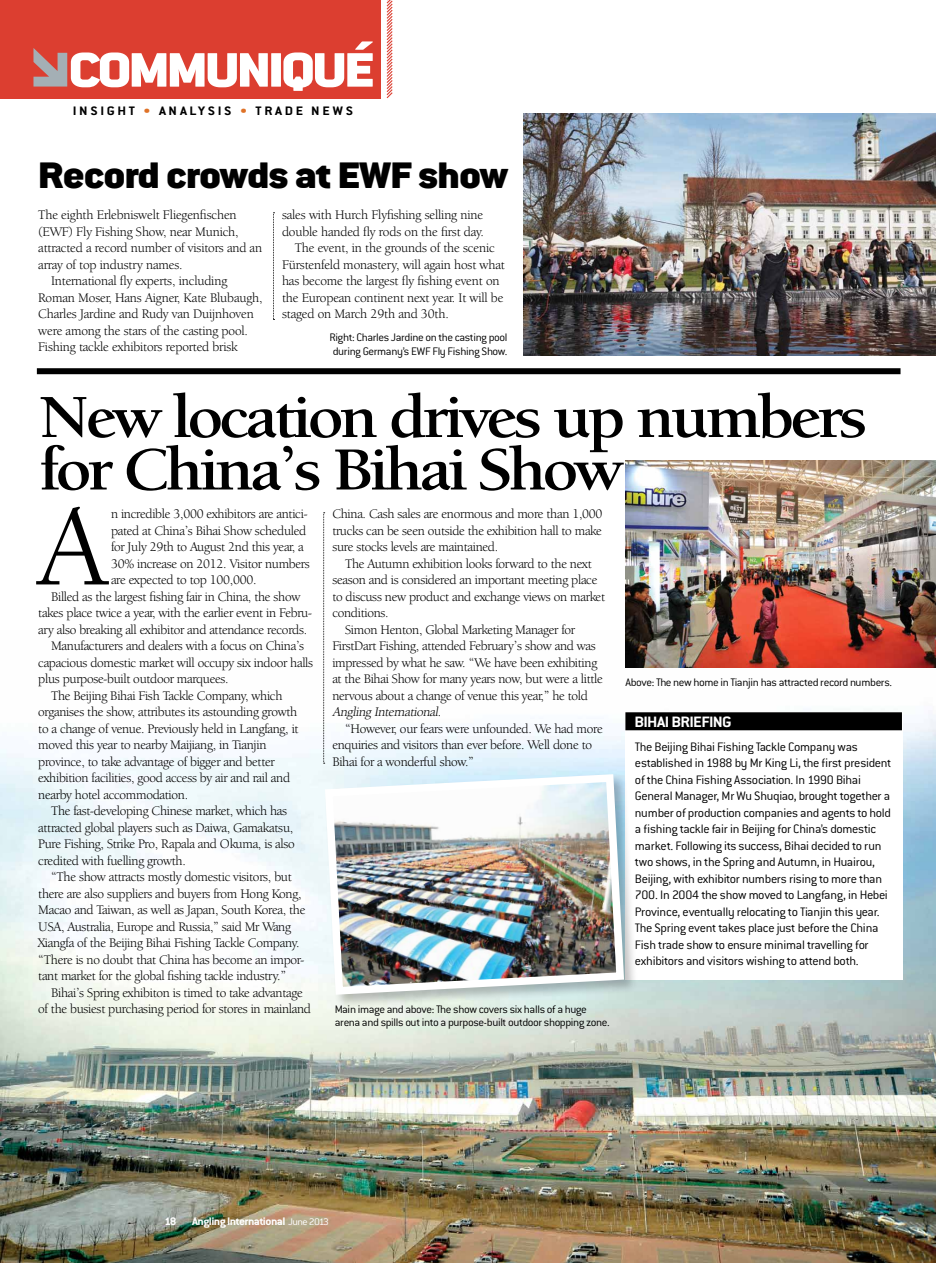
<style>
.page{position:relative;width:936px;height:1263px;background:#fff}
.page>*{position:absolute;margin:0;border:0;box-sizing:border-box;transform-origin:0 0}
.t1{font:117.6px "Berkeley Oldstyle IT Cby BT";color:#000}
.t2{font:700 63px/52.5px "Berkeley Oldstyle IT Cby BT";letter-spacing:-.05em;color:#000;scale:1.09 1}
.t3{font:900 53.1px "Conduit ITC";letter-spacing:-.04em;color:#fff;scale:1.1 1}
.t4{font:900 40.5px "Conduit ITC";letter-spacing:-.01em;color:#000;scale:1.08 1}
.t5{font:700 16.5px "Conduit ITC";letter-spacing:-.03em;color:#fff;scale:1.1 1}
.t6{font:13.5px/16.5px "Berkeley Oldstyle IT Cby BT";letter-spacing:-.02em;color:#000;text-align:justify}
.t7{font:300 13.5px/16.5px "Conduit ITC";letter-spacing:-.025em;color:#000}
.t8{font:700 13.5px "Conduit ITC";letter-spacing:.175em;color:#000;scale:1.14 1}
.t9{font:italic 13.5px "Berkeley Oldstyle IT Cby BT";color:#000}
.t10{font:300 12px/13.5px "Conduit ITC";letter-spacing:-.035em;color:#000;scale:1.04 1}
.t11{font:700 12px "Conduit ITC";letter-spacing:-.04em;color:#fff;scale:1.1 1}
.s1{color:#df7227}
.s2{font-style:normal}
.s3{font-weight:300;font-size:10.5px}
</style>
<div class="page">
<div style="left:0;top:0;width:380px;height:98px;background:#dc3e30"></div>
<svg style="left:33px;top:48px;width:34px;height:39px"></svg>
<svg style="left:386px;top:0;width:7px;height:99px"></svg>
<img style="left:0;top:715px;width:935px;height:548px">
<svg style="left:323px;top:512px;width:2px;height:252px"></svg>
<svg style="left:273px;top:212px;width:1px;height:108px"></svg>
<div style="left:37px;top:368px;width:863px;height:6px;background:#000"></div>
<img style="left:524px;top:113px;width:411px;height:242px">
<div style="left:625px;top:712px;width:277px;height:268px;background:#fff"></div>
<div style="left:625px;top:712px;width:276px;height:18px;background:#000"></div>
<img style="left:625px;top:460px;width:310px;height:208px">
<div style="left:323px;top:772px;width:314px;height:236px;background:#000;opacity:.25"></div>
<img style="left:321px;top:770px;width:307px;height:229px">
<h3 class="t3" style="left:69px;top:38px;width:279px">COMMUNIQUÉ</h3>
<p class="t8" style="left:73px;top:103px;width:247px">INSI GHT <span class="s1">•</span> ANALYSI S <span class="s1">•</span> TRADE NEWS</p>
<h3 class="t4" style="left:38px;top:151px;width:436px">Record crowds at EWF show</h3>
<p class="t6" style="left:38px;top:207px;width:200px">The eighth Erlebniswelt Fliegenfischen</p>
<p class="t6" style="left:38px;top:223px;width:202px">(EWF) Fly Fishing Show, near Munich,</p>
<p class="t6" style="left:38px;top:240px;width:225px">attracted a record number of visitors and an</p>
<p class="t6" style="left:38px;top:256px;width:146px">array of top industry names.</p>
<p class="t6" style="left:51px;top:273px;width:178px">International fly experts, including</p>
<p class="t6" style="left:38px;top:289px;width:226px">Roman Moser, Hans Aigner, Kate Blubaugh,</p>
<p class="t6" style="left:38px;top:306px;width:217px">Charles Jardine and Rudy van Duijnhoven</p>
<p class="t6" style="left:38px;top:322px;width:211px">were among the stars of the casting pool.</p>
<p class="t6" style="left:38px;top:339px;width:201px">Fishing tackle exhibitors reported brisk</p>
<p class="t6" style="left:282px;top:207px;width:203px">sales with Hurch Flyfishing selling nine</p>
<p class="t6" style="left:282px;top:223px;width:203px">double handed fly rods on the first day.</p>
<p class="t6" style="left:295px;top:240px;width:201px">The event, in the grounds of the scenic</p>
<p class="t6" style="left:282px;top:256px;width:224px">Fürstenfeld monastery, will again host what</p>
<p class="t6" style="left:282px;top:273px;width:219px">has become the largest fly fishing event on</p>
<p class="t6" style="left:282px;top:289px;width:223px">the European continent next year. It will be</p>
<p class="t6" style="left:282px;top:306px;width:168px">staged on March 29th and 30th.</p>
<p class="t10" style="left:329px;top:331px;width:172px">Right: Charles Jardine on the casting pool during Germany’s EWF Fly Fishing Show.</p>
<h2 class="t2" style="left:39px;top:390px;width:760px">New location drives up numbers for China’s Bihai Show</h2>
<h1 class="t1" style="left:38px;top:477px;width:71px">A</h1>
<p class="t6" style="left:111px;top:506px;width:198px">n incredible 3,000 exhibitors are antici-</p>
<p class="t6" style="left:111px;top:522px;width:197px">pated at China’s Bihai Show scheduled</p>
<p class="t6" style="left:111px;top:539px;width:194px">for July 29th to August 2nd this year, a</p>
<p class="t6" style="left:111px;top:555px;width:200px">30% increase on 2012. Visitor numbers</p>
<p class="t6" style="left:111px;top:572px;width:147px">are expected to top 100,000.</p>
<p class="t6" style="left:51px;top:588px;width:251px">Billed as the largest fishing fair in China, the show</p>
<p class="t6" style="left:38px;top:605px;width:275px">takes place twice a year, with the earlier event in Febru-</p>
<p class="t6" style="left:38px;top:621px;width:270px">ary also breaking all exhibitor and attendance records.</p>
<p class="t6" style="left:51px;top:638px;width:254px">Manufacturers and dealers with a focus on China’s</p>
<p class="t6" style="left:38px;top:654px;width:276px">capacious domestic market will occupy six indoor halls</p>
<p class="t6" style="left:38px;top:671px;width:192px">plus purpose-built outdoor marquees.</p>
<p class="t6" style="left:51px;top:687px;width:233px">The Beijing Bihai Fish Tackle Company, which</p>
<p class="t6" style="left:38px;top:704px;width:260px">organises the show, attributes its astounding growth</p>
<p class="t6" style="left:38px;top:720px;width:262px">to a change of venue. Previously held in Langfang, it</p>
<p class="t6" style="left:38px;top:737px;width:230px">moved this year to nearby Maijiang, in Tianjin</p>
<p class="t6" style="left:38px;top:753px;width:238px">province, to take advantage of bigger and better</p>
<p class="t6" style="left:38px;top:770px;width:253px">exhibition facilities, good access by air and rail and</p>
<p class="t6" style="left:38px;top:786px;width:151px">nearby hotel accommodation.</p>
<p class="t6" style="left:51px;top:803px;width:238px">The fast-developing Chinese market, which has</p>
<p class="t6" style="left:38px;top:819px;width:256px">attracted global players such as Daiwa, Gamakatsu,</p>
<p class="t6" style="left:38px;top:836px;width:258px">Pure Fishing, Strike Pro, Rapala and Okuma, is also</p>
<p class="t6" style="left:38px;top:852px;width:149px">credited with fuelling growth.</p>
<p class="t6" style="left:51px;top:869px;width:242px">“The show attracts mostly domestic visitors, but</p>
<p class="t6" style="left:38px;top:885px;width:265px">there are also suppliers and buyers from Hong Kong,</p>
<p class="t6" style="left:38px;top:902px;width:268px">Macao and Taiwan, as well as Japan, South Korea, the</p>
<p class="t6" style="left:38px;top:918px;width:254px">USA, Australia, Europe and Russia,” said Mr Wang</p>
<p class="t6" style="left:38px;top:935px;width:263px">Xiangfa of the Beijing Bihai Fishing Tackle Company.</p>
<p class="t6" style="left:38px;top:951px;width:267px">“There is no doubt that China has become an impor-</p>
<p class="t6" style="left:38px;top:968px;width:249px">tant market for the global fishing tackle industry.”</p>
<p class="t6" style="left:51px;top:984px;width:253px">Bihai’s Spring exhibiton is timed to take advantage</p>
<p class="t6" style="left:38px;top:1001px;width:274px">of the busiest purchasing period for stores in mainland</p>
<p class="t6" style="left:332px;top:506px;width:272px">China. Cash sales are enormous and more than 1,000 trucks can be seen outside the exhibition hall to make sure stocks levels are maintained.</p>
<p class="t6" style="left:345px;top:555px;width:248px">The Autumn exhibition looks forward to the next</p>
<p class="t6" style="left:332px;top:572px;width:266px">season and is considered an important meeting place</p>
<p class="t6" style="left:332px;top:588px;width:274px">to discuss new product and exchange views on market</p>
<p class="t6" style="left:332px;top:605px;width:58px">conditions.</p>
<p class="t6" style="left:345px;top:621px;width:231px">Simon Henton, Global Marketing Manager for</p>
<p class="t6" style="left:332px;top:638px;width:265px">FirstDart Fishing, attended February’s show and was</p>
<p class="t6" style="left:332px;top:654px;width:266px">impressed by what he saw. “We have been exhibiting</p>
<p class="t6" style="left:332px;top:671px;width:272px">at the Bihai Show for many years now, but were a little</p>
<p class="t6" style="left:332px;top:687px;width:257px">nervous about a change of venue this year,” he told</p>
<p class="t9" style="left:332px;top:704px;width:110px">AnglingInternational<span class="s2">.</span></p>
<p class="t6" style="left:345px;top:720px;width:259px">“However, our fears were unfounded. We had more</p>
<p class="t6" style="left:332px;top:737px;width:261px">enquiries and visitors than ever before. Well done to</p>
<p class="t6" style="left:332px;top:753px;width:143px">Bihai for a wonderful show.”</p>
<p class="t10" style="left:334px;top:1002px;width:266px">Main image and above: The show covers six halls of a huge arena and spills out into a purpose-built outdoor shopping zone.</p>
<p class="t10" style="left:625px;top:675px;width:258px">Above: The new home in Tianjin has attracted record numbers.</p>
<p class="t5" style="left:634px;top:712px;width:90px">BIHAI BRIEFING</p>
<p class="t7" style="left:635px;top:738px;width:258px">The Beijing Bihai Fishing Tackle Company was established in 1988 by Mr King Li, the first president of the China Fishing Association. In 1990 Bihai General Manager, Mr Wu Shuqiao, brought together a number of production companies and agents to hold a fishing tackle fair in Beijing for China’s domestic market. Following its success, Bihai decided to run two shows, in the Spring and Autumn, in Huairou, Beijing, with exhibitor numbers rising to more than 700. In 2004 the show moved to Langfang, in Hebei Province, eventually relocating to Tianjin this year.<br>The Spring event takes place just before the China Fish trade show to ensure minimal travelling for exhibitors and visitors wishing to attend both.</p>
<p class="t11" style="left:164px;top:1214px;width:13px">18</p>
<p class="t11" style="left:192px;top:1214px;width:126px">ANGLING INTERNATIONAL <span class="s3">June 2013</span></p>
</div>
